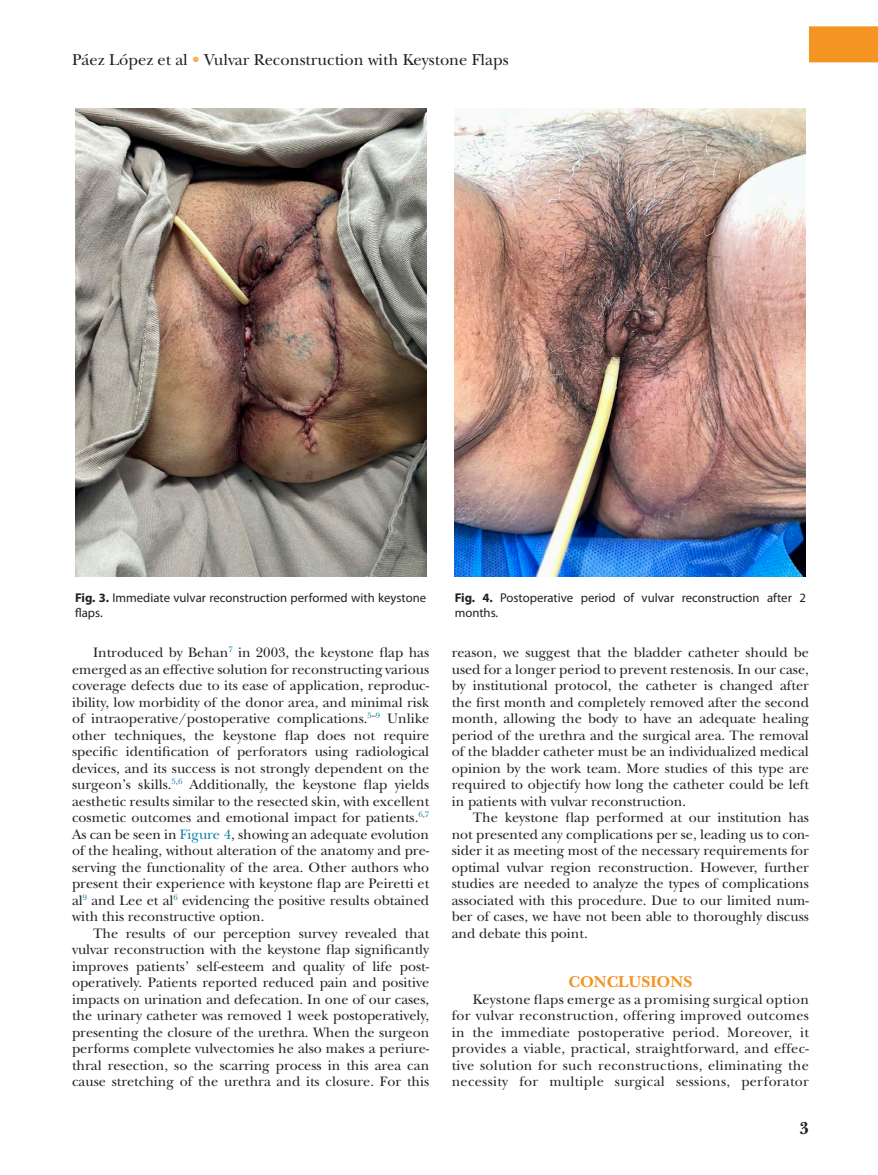
<style>
.page{position:relative;width:878px;height:1175px;background:#fff}
.page>*{position:absolute;margin:0;border:0;box-sizing:border-box;transform-origin:0 0}
.t1{font:700 18px "New Baskerville Std";color:#231f20}
.t2{font:16.5px "New Baskerville Std";color:#231f20}
.t3{font:700 16.5px "New Baskerville Std";color:#f39423}
.t4{font:14.25px/16.5px "New Baskerville Std";color:#231f20;text-align:justify}
.t5{font:12.75px/15px "Myriad Pro";color:#231f20}
.s1{color:#f7b163}
.s2{font-weight:700}
.s3{color:#0f7eac}
</style>
<div class="page">
<div style="left:808px;top:26px;width:70px;height:36px;background:#f39423"></div>
<img style="left:75px;top:108px;width:351px;height:468px">
<img style="left:455px;top:108px;width:350px;height:468px">
<p class="t2" style="left:72px;top:50px;width:438px">Páez López et al <span class="s1">•</span> Vulvar Reconstruction with Keystone Flaps</p>
<p class="t5" style="left:75px;top:590px;width:353px"><span class="s2">Fig. 3.</span> Immediate vulvar reconstruction performed with keystone flaps.</p>
<p class="t5" style="left:455px;top:590px;width:353px"><span class="s2">Fig. 4.</span> Postoperative period of vulvar reconstruction after 2 months.</p>
<p class="t4" style="left:72px;top:644px;width:359px;text-indent:21px">Introduced by Behan<sup>7</sup> in 2003, the keystone flap has emerged as an effective solution for reconstructing various coverage defects due to its ease of application, reproduc&shy;ibility, low morbidity of the donor area, and minimal risk of intraoperative/postoperative complications.<sup>5</sup><sup>–</sup><sup>9</sup> Unlike other techniques, the keystone flap does not require specific identification of perforators using radiological devices, and its success is not strongly dependent on the surgeon’s skills.<sup>5</sup><sup>,</sup><sup>6</sup> Additionally, the keystone flap yields aesthetic results similar to the resected skin, with excellent cosmetic outcomes and emotional impact for patients.<sup>6</sup><sup>,</sup><sup>7<br></sup>As can be seen in <span class="s3">Figure 4</span>, showing an adequate evolution of the healing, without alteration of the anatomy and pre&shy;serving the functionality of the area. Other authors who present their experience with keystone flap are Peiretti et al<sup>9</sup> and Lee et al<sup>6</sup> evidencing the positive results obtained with this reconstructive option.</p>
<p class="t4" style="left:72px;top:925px;width:359px;text-indent:21px">The results of our perception survey revealed that vulvar reconstruction with the keystone flap significantly improves patients’ self-esteem and quality of life post&shy;operatively. Patients reported reduced pain and positive impacts on urination and defecation. In one of our cases, the urinary catheter was removed 1 week postoperatively, presenting the closure of the urethra. When the surgeon performs complete vulvectomies he also makes a periure&shy;thral resection, so the scarring process in this area can cause stretching of the urethra and its closure. For this</p>
<p class="t4" style="left:452px;top:644px;width:359px">reason, we suggest that the bladder catheter should be used for a longer period to prevent restenosis. In our case, by institutional protocol, the catheter is changed after the first month and completely removed after the second month, allowing the body to have an adequate healing period of the urethra and the surgical area. The removal of the bladder catheter must be an individualized medical opinion by the work team. More studies of this type are required to objectify how long the catheter could be left in patients with vulvar reconstruction.</p>
<p class="t4" style="left:452px;top:809px;width:359px;text-indent:21px">The keystone flap performed at our institution has not presented any complications per se, leading us to con&shy;sider it as meeting most of the necessary requirements for optimal vulvar region reconstruction. However, further studies are needed to analyze the types of complications associated with this procedure. Due to our limited num&shy;ber of cases, we have not been able to thoroughly discuss and debate this point.</p>
<p class="t3" style="left:568px;top:972px;width:125px">CONCLUSIONS</p>
<p class="t4" style="left:451px;top:991px;width:359px;text-indent:21px">Keystone flaps emerge as a promising surgical option for vulvar reconstruction, offering improved outcomes in the immediate postoperative period. Moreover, it provides a viable, practical, straightforward, and effec&shy;tive solution for such reconstructions, eliminating the necessity for multiple surgical sessions, perforator</p>
<p class="t1" style="left:799px;top:1118px;width:11px">3</p>
</div>
